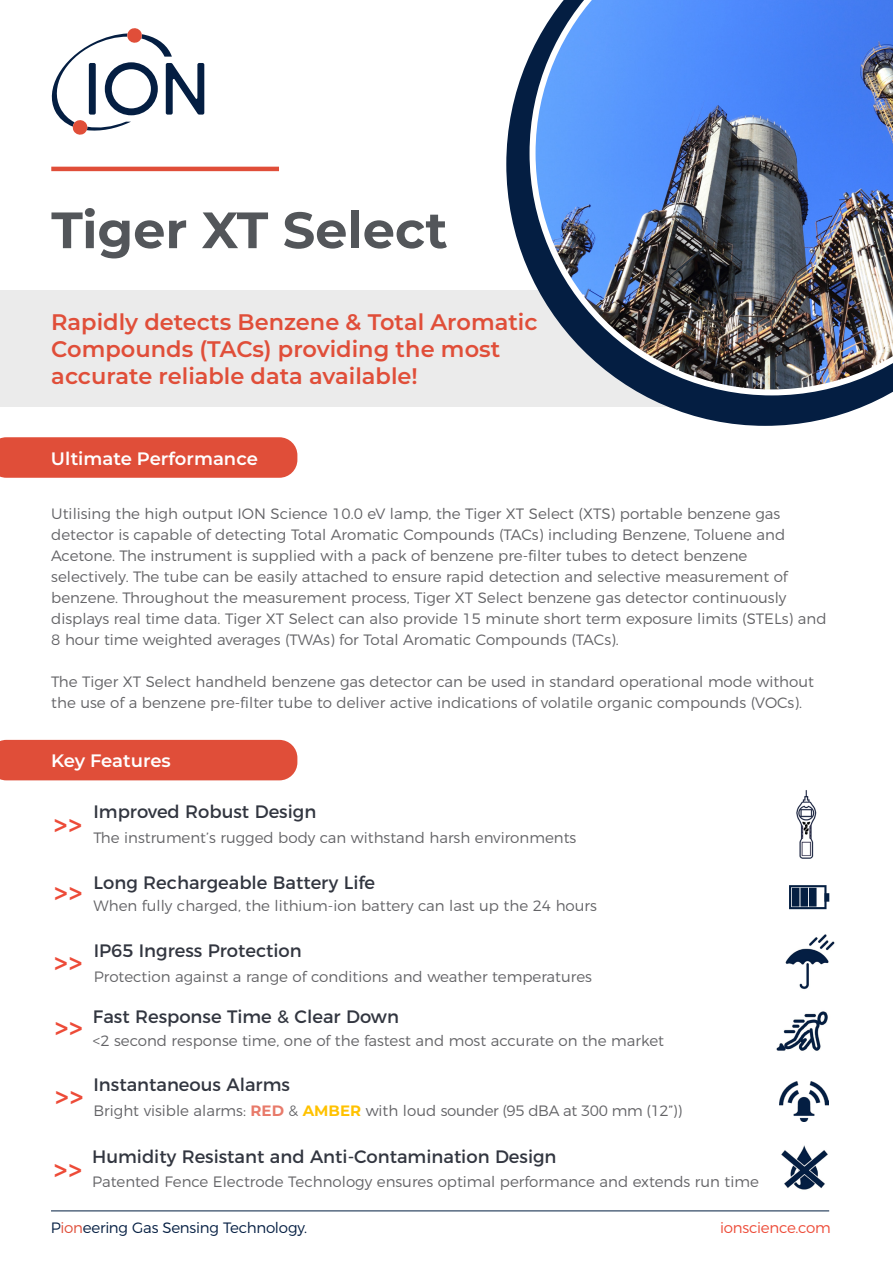
<style>
.page{position:relative;width:893px;height:1263px;background:#fff}
.page>*{position:absolute;margin:0;border:0;box-sizing:border-box;transform-origin:0 0}
.t1{font:700 51px "Montserrat";color:#53565a}
.TechSpec__Bullet_lis{font:500 24px "Gotham";color:#ed4b38}
.t2{font:600 22.5px/27px "Montserrat";color:#e04e39}
.t3{font:18px "Montserrat";color:#323640}
.t4{font:600 18px "Montserrat";color:#fff}
.t5{font:300 15px/21px "Montserrat";color:#636366}
.t6{font:300 15px "Montserrat";letter-spacing:-.02em;color:#041e42}
.t7{font:300 15px "Montserrat";letter-spacing:-.02em;color:#ed4b38}
.s1{font-weight:700;color:#e87a6a}
.s2{font-weight:700;color:#ffc200}
.s3{color:#e04e39}
</style>
<div class="page">
<hr style="left:51px;top:1210px;width:778px;height:1px;background:#001e41">
<div style="left:0;top:740px;width:297px;height:40px;background:#e04e39"></div>
<svg style="left:51px;top:28px;width:153px;height:107px"></svg>
<hr style="left:51px;top:167px;width:228px;height:4px;background:#e04e39">
<svg style="left:506px;top:55px;width:381px;height:371px"></svg>
<img style="left:530px;top:0;width:363px;height:395px">
<div style="left:0;top:437px;width:297px;height:41px;background:#e04e39"></div>
<img style="left:780px;top:1082px;width:48px;height:39px">
<img style="left:796px;top:790px;width:21px;height:68px">
<img style="left:785px;top:934px;width:50px;height:56px">
<img style="left:781px;top:1145px;width:47px;height:45px">
<img style="left:776px;top:1011px;width:52px;height:40px">
<svg style="left:789px;top:885px;width:40px;height:24px"></svg>
<p class="t1" style="left:51px;top:193px;width:398px">Tiger XT Select</p>
<p class="t2" style="left:51px;top:308px;width:488px">Rapidly detects Benzene &amp; Total Aromatic<br>Compounds (TACs) providing the most accurate reliable data available!</p>
<p class="t4" style="left:51px;top:445px;width:209px">Ultimate Performance</p>
<p class="t5" style="left:51px;top:502px;width:777px">Utilising the high output ION Science 10.0 eV lamp, the Tiger XT Select (XTS) portable benzene gas detector is capable of detecting Total Aromatic Compounds (TACs) including Benzene, Toluene and Acetone. The instrument is supplied with a pack of benzene pre-filter tubes to detect benzene selectively. The tube can be easily attached to ensure rapid detection and selective measurement of benzene. Throughout the measurement process, Tiger XT Select benzene gas detector continuously displays real time data. Tiger XT Select can also provide 15 minute short term exposure limits (STELs) and 8 hour time weighted averages (TWAs) for Total Aromatic Compounds (TACs).</p>
<p class="t5" style="left:51px;top:670px;width:764px">The Tiger XT Select handheld benzene gas detector can be used in standard operational mode without the use of a benzene pre-filter tube to deliver active indications of volatile organic compounds (VOCs).</p>
<p class="t4" style="left:51px;top:748px;width:121px">Key Features</p>
<p class="TechSpec__Bullet_lis" style="left:53px;top:810px;width:31px">&gt;&gt;</p>
<p class="t3" style="left:93px;top:797px;width:224px">Improved Robust Design</p>
<p class="t5" style="left:93px;top:826px;width:484px">The instrument’s rugged body can withstand harsh environments</p>
<p class="TechSpec__Bullet_lis" style="left:53px;top:878px;width:31px">&gt;&gt;</p>
<p class="TechSpec__Bullet_lis" style="left:53px;top:948px;width:31px">&gt;&gt;</p>
<p class="TechSpec__Bullet_lis" style="left:54px;top:1013px;width:31px">&gt;&gt;</p>
<p class="t3" style="left:94px;top:868px;width:283px">Long Rechargeable Battery Life</p>
<p class="t5" style="left:94px;top:894px;width:505px">When fully charged, the lithium-ion battery can last up the 24 hours</p>
<p class="t3" style="left:94px;top:936px;width:210px">IP65 Ingress Protection</p>
<p class="t5" style="left:94px;top:965px;width:500px">Protection against a range of conditions and weather temperatures</p>
<p class="t3" style="left:93px;top:1002px;width:308px">Fast Response Time &amp; Clear Down</p>
<p class="t5" style="left:93px;top:1029px;width:573px">&lt;2 second response time, one of the fastest and most accurate on the market</p>
<p class="TechSpec__Bullet_lis" style="left:54px;top:1082px;width:31px">&gt;&gt;</p>
<p class="t3" style="left:94px;top:1070px;width:198px">Instantaneous Alarms</p>
<p class="t5" style="left:94px;top:1099px;width:590px">Bright visible alarms: <span class="s1">RED</span> &amp; <span class="s2">AMBER</span> with loud sounder (95 dBA at 300 mm (12”))</p>
<p class="TechSpec__Bullet_lis" style="left:53px;top:1155px;width:31px">&gt;&gt;</p>
<p class="t3" style="left:92px;top:1142px;width:466px">Humidity Resistant and Anti-Contamination Design</p>
<p class="t5" style="left:92px;top:1170px;width:668px">Patented Fence Electrode Technology ensures optimal performance and extends run time</p>
<p class="t6" style="left:51px;top:1215px;width:258px">P<span class="s3">ion</span>eering Gas Sensing Technology.</p>
<p class="t7" style="left:720px;top:1215px;width:112px">ionscience.com</p>
</div>
